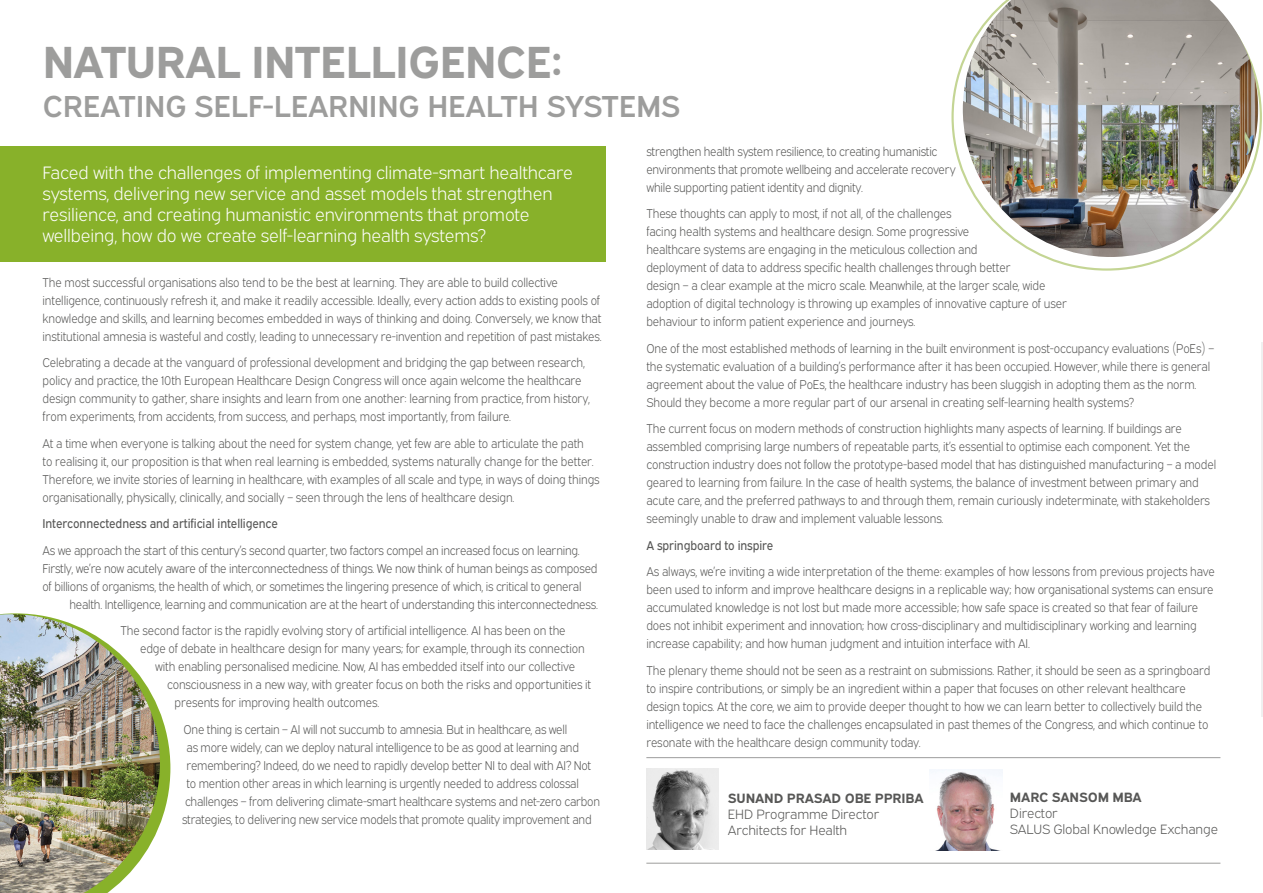
<style>
.page{position:relative;width:1263px;height:893px;background:#fff}
.page>*{position:absolute;margin:0;border:0;box-sizing:border-box;transform-origin:0 0}
.t1{font:700 45px "Expressway Rg";letter-spacing:-.025em;color:#9d9d9c}
.t2{font:30.3px "Expressway Sb";letter-spacing:-.01em;color:#9d9d9c}
.t3{font:18px/21px "Expressway Lt";letter-spacing:-.01em;color:#fff}
.t4{font:13.5px/16.2px "Expressway Lt";letter-spacing:-.01em;color:#575756}
.t5{font:700 13.5px "Expressway Rg";letter-spacing:-.01em;color:#575756}
.t6{font:12.75px/18px "Expressway Lt";letter-spacing:-.01em;color:#575756;scale:.92 1}
.t7{font:12.75px "Expressway Rg";letter-spacing:-.01em;color:#575756;scale:.92 1}
</style>
<div class="page">
<hr style="left:1262px;top:342px;width:1px;height:374px;background:#f0f0f0">
<div style="left:0;top:146px;width:605px;height:115px;background:#88b12a"></div>
<svg style="left:3px;top:613px;width:167px;height:211px"></svg>
<img style="left:0;top:614px;width:160px;height:279px">
<img style="left:929px;top:770px;width:73px;height:81px">
<hr style="left:646px;top:757px;width:574px;height:1px;background:#9d9d9c">
<hr style="left:646px;top:863px;width:574px;height:1px;background:#9d9d9c">
<svg style="left:951px;top:59px;width:311px;height:212px"></svg>
<img style="left:963px;top:0;width:295px;height:257px">
<img style="left:646px;top:769px;width:72px;height:80px">
<h1 class="t1" style="left:43px;top:26px;width:521px">NATURAL INTELLIGENCE:</h1>
<h2 class="t2" style="left:43px;top:82px;width:639px">CREATING SELF-LEARNING HEALTH SYSTEMS</h2>
<p class="t3" style="left:43px;top:160px;width:532px">Faced with the challenges of implementing climate-smart healthcare systems, delivering new service and asset models that strengthen resilience, and creating humanistic environments that promote wellbeing, how do we create self-learning health systems?</p>
<p class="t6" style="left:43px;top:272px;width:609px">The most successful organisations also tend to be the best at learning. They are able to build collective intelligence, continuously refresh it, and make it readily accessible. Ideally, every action adds to existing pools of knowledge and skills, and learning becomes embedded in ways of thinking and doing. Conversely, we know that institutional amnesia is wasteful and costly, leading to unnecessary re-invention and repetition of past mistakes.</p>
<p class="t6" style="left:43px;top:353px;width:597px">Celebrating a decade at the vanguard of professional development and bridging the gap between research, policy and practice, the 10th European Healthcare Design Congress will once again welcome the healthcare design community to gather, share insights and learn from one another: learning from practice, from history, from experiments, from accidents, from success, and perhaps, most importantly, from failure.</p>
<p class="t6" style="left:43px;top:433px;width:607px">At a time when everyone is talking about the need for system change, yet few are able to articulate the path<br>to realising it, our proposition is that when real learning is embedded, systems naturally change for the better.<br>Therefore, we invite stories of learning in healthcare, with examples of all scale and type, in ways of doing things organisationally, physically, clinically, and socially – seen through the lens of healthcare design.</p>
<p class="t7" style="left:43px;top:514px;width:257px">Interconnectedness and artificial intelligence</p>
<p class="t6" style="left:43px;top:540px;width:605px">As we approach the start of this century’s second quarter, two factors compel an increased focus on learning.<br>Firstly, we’re now acutely aware of the interconnectedness of things. We now think of human beings as composed of billions of organisms, the health of which, or sometimes the lingering presence of which, is critical to general</p>
<p class="t6" style="left:121px;top:590px;width:520px;line-height:26.5px;text-indent:-51px">health. Intelligence, learning and communication are at the heart of understanding this interconnectedness.<br>The second factor is the rapidly evolving story of artificial intelligence. AI has been on the</p>
<p class="t6" style="left:140px;top:639px;width:485px">edge of debate in healthcare design for many years; for example, through its connection</p>
<p class="t6" style="left:155px;top:657px;width:458px">with enabling personalised medicine. Now, AI has embedded itself into our collective</p>
<p class="t6" style="left:167px;top:675px;width:463px">consciousness in a new way, with greater focus on both the risks and opportunities it</p>
<p class="t6" style="left:175px;top:693px;width:224px">presents for improving health outcomes.</p>
<p class="t6" style="left:184px;top:719px;width:419px">One thing is certain – AI will not succumb to amnesia. But in healthcare, as well</p>
<p class="t6" style="left:187px;top:737px;width:428px">as more widely, can we deploy natural intelligence to be as good at learning and</p>
<p class="t6" style="left:187px;top:755px;width:441px">remembering? Indeed, do we need to rapidly develop better NI to deal with AI? Not</p>
<p class="t6" style="left:187px;top:773px;width:428px">to mention other areas in which learning is urgently needed to address colossal</p>
<p class="t6" style="left:185px;top:791px;width:453px">challenges – from delivering climate-smart healthcare systems and net-zero carbon</p>
<p class="t6" style="left:182px;top:809px;width:447px">strategies, to delivering new service models that promote quality improvement and</p>
<p class="t6" style="left:646px;top:141px;width:338px">strengthen health system resilience, to creating humanistic environments that promote wellbeing and accelerate recovery while supporting patient identity and dignity.</p>
<p class="t6" style="left:646px;top:203px;width:459px">These thoughts can apply to most, if not all, of the challenges<br>facing health systems and healthcare design. Some progressive<br>healthcare systems are engaging in the meticulous collection and<br>deployment of data to address specific health challenges through better<br>design – a clear example at the micro scale. Meanwhile, at the larger scale, wide adoption of digital technology is throwing up examples of innovative capture of user behaviour to inform patient experience and journeys.</p>
<p class="t6" style="left:646px;top:338px;width:619px">One of the most established methods of learning in the built environment is post-occupancy evaluations (PoEs) – the systematic evaluation of a building’s performance after it has been occupied. However, while there is general agreement about the value of PoEs, the healthcare industry has been sluggish in adopting them as the norm.<br>Should they become a more regular part of our arsenal in creating self-learning health systems?</p>
<p class="t6" style="left:646px;top:418px;width:621px">The current focus on modern methods of construction highlights many aspects of learning. If buildings are assembled comprising large numbers of repeatable parts, it’s essential to optimise each component. Yet the construction industry does not follow the prototype-based model that has distinguished manufacturing – a model geared to learning from failure. In the case of health systems, the balance of investment between primary and acute care, and the preferred pathways to and through them, remain curiously indeterminate, with stakeholders seemingly unable to draw and implement valuable lessons.</p>
<p class="t7" style="left:646px;top:535px;width:140px">A springboard to inspire</p>
<p class="t6" style="left:646px;top:561px;width:619px">As always, we’re inviting a wide interpretation of the theme: examples of how lessons from previous projects have been used to inform and improve healthcare designs in a replicable way; how organisational systems can ensure accumulated knowledge is not lost but made more accessible; how safe space is created so that fear of failure does not inhibit experiment and innovation; how cross-disciplinary and multidisciplinary working and learning increase capability; and how human judgment and intuition interface with AI.</p>
<p class="t6" style="left:646px;top:660px;width:614px">The plenary theme should not be seen as a restraint on submissions. Rather, it should be seen as a springboard to inspire contributions, or simply be an ingredient within a paper that focuses on other relevant healthcare design topics. At the core, we aim to provide deeper thought to how we can learn better to collectively build the intelligence we need to face the challenges encapsulated in past themes of the Congress, and which continue to resonate with the healthcare design community today.</p>
<p class="t5" style="left:728px;top:787px;width:197px">SUNAND PRASAD OBE PPRIBA</p>
<p class="t4" style="left:728px;top:805px;width:153px">EHD Programme Director<br>Architects for Health</p>
<p class="t5" style="left:1010px;top:786px;width:133px">MARC SANSOM MBA</p>
<p class="t4" style="left:1010px;top:804px;width:210px">Director<br>SALUS Global Knowledge Exchange</p>
</div>
